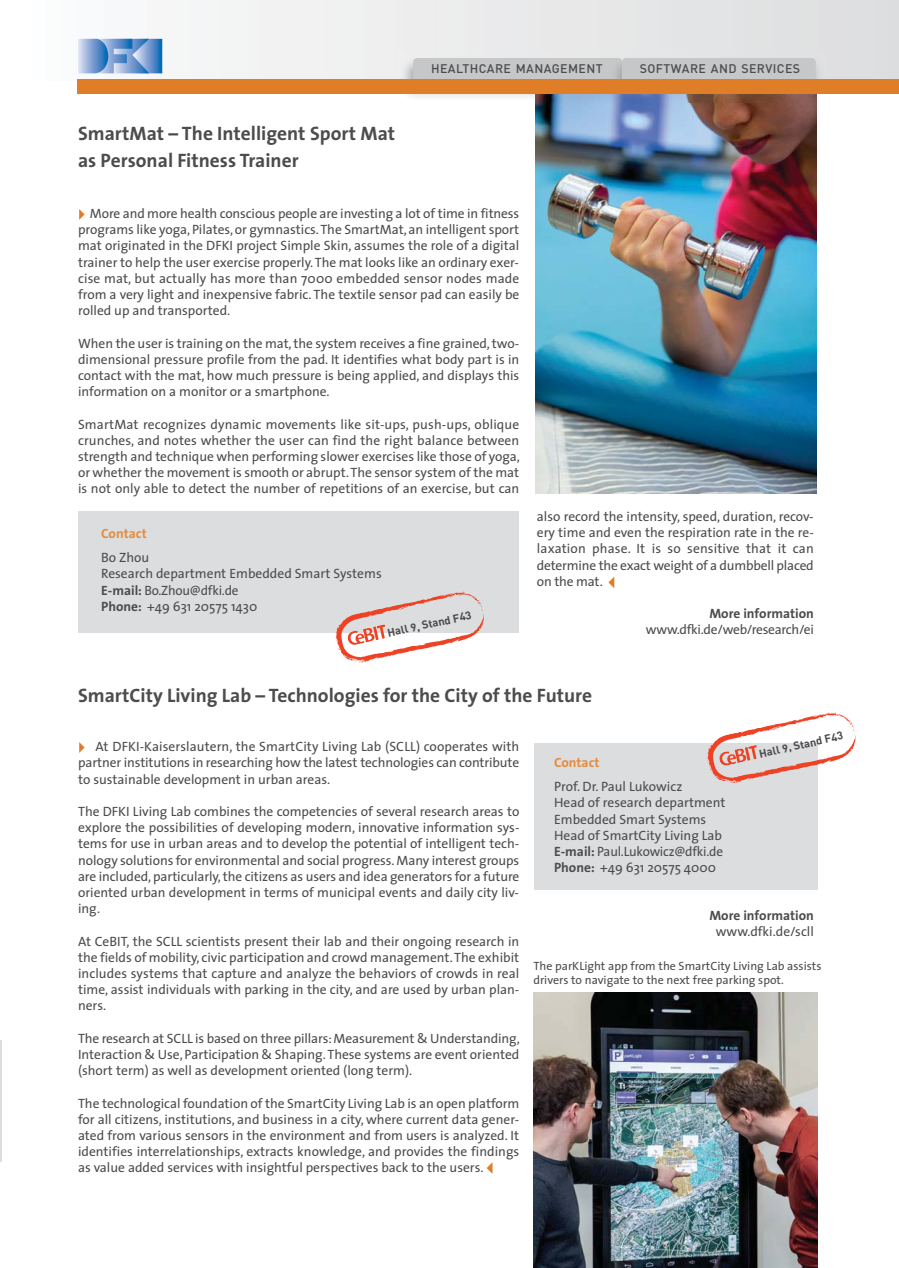
<style>
.page{position:relative;width:899px;height:1268px;background:#fff}
.page>*{position:absolute;margin:0;border:0;box-sizing:border-box;transform-origin:0 0}
.t1{font:700 19.5px/27px "The Sans";color:#4c4c4e}
.t2{font:13.5px/16.2px "The Sans";color:#4c4c4e;text-align:justify}
.t3{font:700 13.5px "The Sans";color:#4c4c4e}
.t4{font:13.5px "The Sans";letter-spacing:-.02em;color:#4c4c4e}
.t5{font:700 13.5px "The Sans";color:#e38d3f}
.t6{font:500 12.3px "DIN";letter-spacing:.035em;color:#4c4c4e}
.t7{font:12px/14.4px "The Sans";color:#4c4c4e}
.t8{font:700 11.25px "DIN";color:#4c4c4e}
.s1{font-weight:700}
</style>
<div class="page">
<div style="left:1px;top:0;width:898px;height:80px;background:linear-gradient(to right,#fcfdfd,#dcddde)"></div>
<svg style="left:149px;top:39px;width:13px;height:34px"></svg>
<svg style="left:78px;top:39px;width:71px;height:34px;background:#80a4d4"></svg>
<hr style="left:0;top:1040px;width:1px;height:121px;background:#dcddde">
<img style="left:536px;top:103px;width:280px;height:391px">
<svg style="left:79px;top:209px;width:6px;height:11px"></svg>
<img style="left:534px;top:993px;width:284px;height:275px">
<svg style="left:79px;top:742px;width:6px;height:11px"></svg>
<div style="left:78px;top:511px;width:441px;height:121px;background:#dcddde"></div>
<svg style="left:336px;top:591px;width:148px;height:72px"></svg>
<div style="left:534px;top:743px;width:284px;height:147px;background:#dcddde"></div>
<svg style="left:707px;top:712px;width:148px;height:71px"></svg>
<svg style="left:608px;top:577px;width:6px;height:11px"></svg>
<svg style="left:486px;top:1163px;width:6px;height:11px"></svg>
<img style="left:397px;top:53px;width:209px;height:26px">
<img style="left:409px;top:94px;width:197px;height:9px">
<div style="left:413px;top:58px;width:209px;height:24px;background:#c6c7c9;border-radius:4px"></div>
<img style="left:606px;top:53px;width:219px;height:50px">
<img style="left:617px;top:58px;width:5px;height:21px">
<div style="left:622px;top:58px;width:193px;height:24px;background:#c6c7c9;border-radius:4px"></div>
<div style="left:78px;top:79px;width:821px;height:15px;background:#e07e27"></div>
<h1 class="t1" style="left:78px;top:121px;width:318px">SmartMat – The Intelligent Sport Mat as Personal Fitness Trainer</h1>
<p class="t6" style="left:431px;top:65px;width:173px">HEALTHCARE MANAGEMENT</p>
<p class="t6" style="left:640px;top:65px;width:162px">SOFTWARE AND SERVICES</p>
<p class="t2" style="left:78px;top:207px;width:443px;text-indent:12px">More and more health conscious people are investing a lot of time in fitness programs like yoga, Pilates, or gymnastics. The SmartMat, an intelligent sport mat originated in the DFKI project Simple Skin, assumes the role of a digital trainer to help the user exercise properly. The mat looks like an ordinary exer&shy;cise mat, but actually has more than 7000 embedded sensor nodes made from a very light and inexpensive fabric. The textile sensor pad can easily be rolled up and transported.</p>
<p class="t2" style="left:78px;top:336px;width:443px">When the user is training on the mat, the system receives a fine grained, two&shy;dimensional pressure profile from the pad. It identifies what body part is in contact with the mat, how much pressure is being applied, and displays this information on a monitor or a smartphone.</p>
<p class="t2" style="left:78px;top:417px;width:443px">SmartMat recognizes dynamic movements like sit-ups, push-ups, oblique crunches, and notes whether the user can find the right balance between strength and technique when performing slower exercises like those of yoga, or whether the movement is smooth or abrupt. The sensor system of the mat is not only able to detect the number of repetitions of an exercise, but can</p>
<p class="t5" style="left:101px;top:527px;width:47px">Contact</p>
<p class="t2" style="left:101px;top:551px;width:282px;text-align:left">Bo Zhou<br>Research department Embedded Smart Systems<br><span class="s1">E-mail:</span> Bo.Zhou@dfki.de<br><span class="s1">Phone:</span> +49 631 20575 1430</p>
<p class="t8" style="left:386px;top:627px;width:87px;rotate:-12deg">Hall 9, Stand F43</p>
<p class="t2" style="left:537px;top:510px;width:278px">also record the intensity, speed, duration, recov&shy;ery time and even the respiration rate in the re&shy;laxation phase. It is so sensitive that it can determine the exact weight of a dumbbell placed on the mat.</p>
<p class="t3" style="left:709px;top:607px;width:106px">More information</p>
<p class="t4" style="left:646px;top:625px;width:169px">www.dfki.de/web/research/ei</p>
<h1 class="t1" style="left:78px;top:683px;width:515px">SmartCity Living Lab – Technologies for the City of the Future</h1>
<p class="t2" style="left:78px;top:740px;width:443px;text-indent:17px">At DFKI-Kaiserslautern, the SmartCity Living Lab (SCLL) cooperates with partner institutions in researching how the latest technologies can contribute to sustainable development in urban areas.</p>
<p class="t2" style="left:78px;top:805px;width:443px">The DFKI Living Lab combines the competencies of several research areas to explore the possibilities of developing modern, innovative information sys&shy;tems for use in urban areas and to develop the potential of intelligent tech&shy;nology solutions for environmental and social progress. Many interest groups are included, particularly, the citizens as users and idea generators for a future oriented urban development in terms of municipal events and daily city liv&shy;ing.</p>
<p class="t2" style="left:78px;top:934px;width:443px">At CeBIT, the SCLL scientists present their lab and their ongoing research in the fields of mobility, civic participation and crowd management. The exhibit includes systems that capture and analyze the behaviors of crowds in real time, assist individuals with parking in the city, and are used by urban plan&shy;ners.</p>
<p class="t2" style="left:78px;top:1031px;width:443px">The research at SCLL is based on three pillars: Measurement &amp; Understanding, Interaction &amp; Use, Participation &amp; Shaping. These systems are event oriented (short term) as well as development oriented (long term).</p>
<p class="t2" style="left:78px;top:1096px;width:443px">The technological foundation of the SmartCity Living Lab is an open platform for all citizens, institutions, and business in a city, where current data gener&shy;ated from various sensors in the environment and from users is analyzed. It identifies interrelationships, extracts knowledge, and provides the findings as value added services with insightful perspectives back to the users.</p>
<p class="t5" style="left:554px;top:756px;width:47px">Contact</p>
<p class="t2" style="left:554px;top:780px;width:173px;text-align:left">Prof. Dr. Paul Lukowicz<br>Head of research department<br>Embedded Smart Systems<br>Head of SmartCity Living Lab<br><span class="s1">E-mail:</span> Paul.Lukowicz@dfki.de<br><span class="s1">Phone:</span> +49 631 20575 4000</p>
<p class="t8" style="left:758px;top:747px;width:87px;rotate:-12deg">Hall 9, Stand F43</p>
<p class="t3" style="left:709px;top:909px;width:106px">More information</p>
<p class="t2" style="left:715px;top:925px;width:100px">www.dfki.de/scll</p>
<p class="t7" style="left:533px;top:960px;width:289px">The parKLight app from the SmartCity Living Lab assists drivers to navigate to the next free parking spot.</p>
</div>
